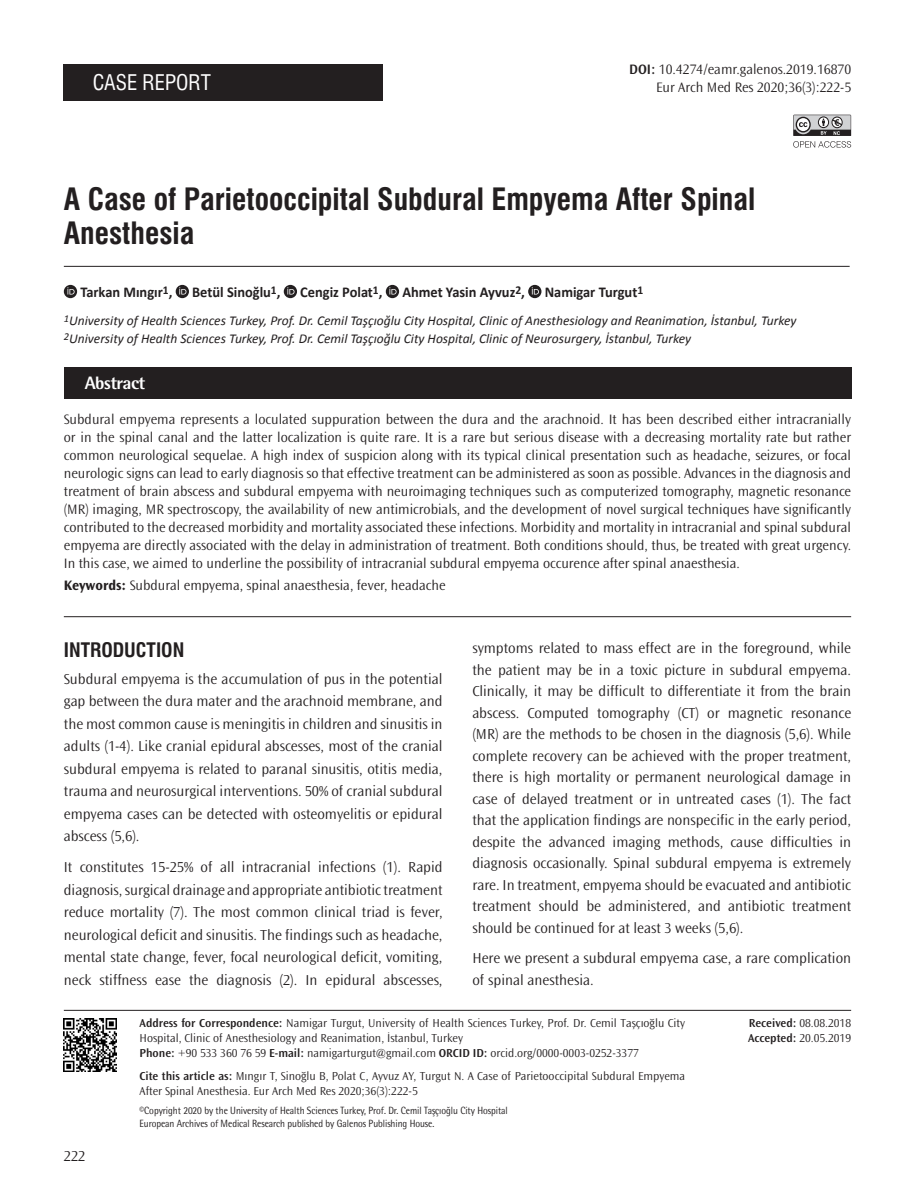
<style>
.page{position:relative;width:915px;height:1191px;background:#fff}
.page>*{position:absolute;margin:0;border:0;box-sizing:border-box;transform-origin:0 0}
.BASLIK{font:30px/34.5px "Swiss Condensed Bold Tr";color:#231f20}
.BASLIK-2{font:21px "Swiss Condensed Tr";color:#fff}
.ARA_BASLIK{font:19.5px "Swiss Condensed Bold Tr";color:#231f20}
.t1{font:800 18px "Rotis Semi Sans Std";letter-spacing:-.025em;color:#fff}
.YAZI{font:300 15px/21.5px "Ocean Sans Std";color:#231f20;text-align:justify}
.YAZARLAR{font:700 15px "Calibri";color:#231f20;scale:.96 1}
.OZET{font:300 14.25px/18px "Ocean Sans Std";color:#231f20;text-align:justify}
.SAYFA_NO{font:300 14.25px "Ocean Sans Std";color:#231f20}
.KURUM{font:italic 13.5px "Calibri";color:#231f20}
.YAZI-2{font:300 12px/15px "Ocean Sans Std";color:#231f20}
.CİTE_AS{font:300 12px/15px "Ocean Sans Std";color:#231f20}
.t2{font:10.5px "Rotis Semi Sans Std";letter-spacing:-.005em;color:#231f20;scale:.9 1}
.s1{font-weight:600}
.s2{font-weight:700}
</style>
<div class="page">
<div style="left:64px;top:367px;width:786px;height:31px;background:#231f20"></div>
<svg style="left:64px;top:285px;width:13px;height:13px"></svg>
<svg style="left:67px;top:287px;width:8px;height:7px"></svg>
<svg style="left:176px;top:285px;width:13px;height:13px"></svg>
<svg style="left:179px;top:287px;width:7px;height:7px"></svg>
<svg style="left:284px;top:285px;width:13px;height:13px"></svg>
<svg style="left:287px;top:287px;width:7px;height:7px"></svg>
<svg style="left:385px;top:285px;width:14px;height:13px"></svg>
<svg style="left:389px;top:287px;width:7px;height:7px"></svg>
<svg style="left:528px;top:285px;width:13px;height:13px"></svg>
<svg style="left:531px;top:287px;width:7px;height:7px"></svg>
<hr style="left:64px;top:266px;width:785px;height:1px;background:#231f20">
<hr style="left:64px;top:1010px;width:786px;height:1px;background:#231f20">
<hr style="left:64px;top:616px;width:786px;height:1px;background:#231f20">
<svg style="left:793px;top:115px;width:57px;height:33px"></svg>
<div style="left:64px;top:64px;width:319px;height:37px;background:#231f20"></div>
<img style="left:63px;top:1018px;width:53px;height:54px">
<p class="BASLIK-2" style="left:93px;top:70px;width:120px">CASE REPORT</p>
<p class="OZET" style="left:629px;top:61px;width:223px"><span class="s1">DOI:</span> 10.4274/eamr.galenos.2019.16870</p>
<p class="SAYFA_NO" style="left:655px;top:80px;width:196px">Eur Arch Med Res 2020;36(3):222-5</p>
<p class="BASLIK" style="left:64px;top:182px;width:692px">A Case of Parietooccipital Subdural Empyema After Spinal<br>Anesthesia</p>
<p class="YAZARLAR" style="left:80px;top:282px;width:97px">Tarkan Mıngır<sup>1</sup>,</p>
<p class="YAZARLAR" style="left:192px;top:282px;width:93px">Betül Sinoğlu<sup>1</sup>,</p>
<p class="YAZARLAR" style="left:300px;top:282px;width:87px">Cengiz Polat<sup>1</sup>,</p>
<p class="YAZARLAR" style="left:402px;top:282px;width:129px">Ahmet Yasin Ayvuz<sup>2</sup>,</p>
<p class="YAZARLAR" style="left:544px;top:282px;width:104px">Namigar Turgut<sup>1</sup></p>
<p class="KURUM" style="left:64px;top:312px;width:734px"><sup>1</sup>University of Health Sciences Turkey, Prof. Dr. Cemil Taşçıoğlu City Hospital, Clinic of Anesthesiology and Reanimation, İstanbul, Turkey</p>
<p class="KURUM" style="left:64px;top:330px;width:628px"><sup>2</sup>University of Health Sciences Turkey, Prof. Dr. Cemil Taşçıoğlu City Hospital, Clinic of Neurosurgery, İstanbul, Turkey</p>
<p class="t1" style="left:85px;top:371px;width:62px">Abstract</p>
<p class="OZET" style="left:64px;top:410px;width:788px">Subdural empyema represents a loculated suppuration between the dura and the arachnoid. It has been described either intracranially or in the spinal canal and the latter localization is quite rare. It is a rare but serious disease with a decreasing mortality rate but rather common neurological sequelae. A high index of suspicion along with its typical clinical presentation such as headache, seizures, or focal neurologic signs can lead to early diagnosis so that effective treatment can be administered as soon as possible. Advances in the diagnosis and treatment of brain abscess and subdural empyema with neuroimaging techniques such as computerized tomography, magnetic resonance (MR) imaging, MR spectroscopy, the availability of new antimicrobials, and the development of novel surgical techniques have significantly contributed to the decreased morbidity and mortality associated these infections. Morbidity and mortality in intracranial and spinal subdural empyema are directly associated with the delay in administration of treatment. Both conditions should, thus, be treated with great urgency.<br>In this case, we aimed to underline the possibility of intracranial subdural empyema occurence after spinal anaesthesia.</p>
<p class="OZET" style="left:64px;top:576px;width:383px"><span class="s2">Keywords:</span> Subdural empyema, spinal anaesthesia, fever, headache</p>
<p class="ARA_BASLIK" style="left:64px;top:638px;width:122px">INTRODUCTION</p>
<p class="YAZI" style="left:64px;top:668px;width:380px;line-height:22.5px">Subdural empyema is the accumulation of pus in the potential gap between the dura mater and the arachnoid membrane, and the most common cause is meningitis in children and sinusitis in adults (1-4). Like cranial epidural abscesses, most of the cranial subdural empyema is related to paranal sinusitis, otitis media, trauma and neurosurgical interventions. 50% of cranial subdural empyema cases can be detected with osteomyelitis or epidural abscess (5,6).</p>
<p class="YAZI" style="left:64px;top:856px;width:380px;line-height:22.5px">It constitutes 15-25% of all intracranial infections (1). Rapid diagnosis, surgical drainage and appropriate antibiotic treatment reduce mortality (7). The most common clinical triad is fever, neurological deficit and sinusitis. The findings such as headache, mental state change, fever, focal neurological deficit, vomiting, neck stiffness ease the diagnosis (2). In epidural abscesses,</p>
<p class="YAZI" style="left:472px;top:638px;width:380px">symptoms related to mass effect are in the foreground, while the patient may be in a toxic picture in subdural empyema.<br>Clinically, it may be difficult to differentiate it from the brain abscess. Computed tomography (CT) or magnetic resonance (MR) are the methods to be chosen in the diagnosis (5,6). While complete recovery can be achieved with the proper treatment, there is high mortality or permanent neurological damage in case of delayed treatment or in untreated cases (1). The fact that the application findings are nonspecific in the early period, despite the advanced imaging methods, cause difficulties in diagnosis occasionally. Spinal subdural empyema is extremely rare. In treatment, empyema should be evacuated and antibiotic treatment should be administered, and antibiotic treatment should be continued for at least 3 weeks (5,6).</p>
<p class="YAZI" style="left:472px;top:947px;width:380px">Here we present a subdural empyema case, a rare complication of spinal anesthesia.</p>
<p class="YAZI" style="left:64px;top:1146px;width:23px">222</p>
<p class="YAZI-2" style="left:139px;top:1016px;width:547px"><span class="s1">Address for Correspondence:</span> Namigar Turgut, University of Health Sciences Turkey, Prof. Dr. Cemil Taşçıoğlu City<br>Hospital, Clinic of Anesthesiology and Reanimation, İstanbul, Turkey</p>
<p class="YAZI-2" style="left:139px;top:1046px;width:500px"><span class="s1">Phone:</span> +90 533 360 76 59 <span class="s1">E-mail:</span> namigarturgut@gmail.com <span class="s1">ORCID ID:</span> orcid.org/0000-0003-0252-3377</p>
<p class="CİTE_AS" style="left:139px;top:1068px;width:547px"><span class="s1">Cite this article as:</span> Mıngır T, Sinoğlu B, Polat C, Ayvuz AY, Turgut N. A Case of Parietooccipital Subdural Empyema<br>After Spinal Anesthesia. Eur Arch Med Res 2020;36(3):222-5</p>
<p class="t2" style="left:139px;top:1104px;width:410px">©Copyright 2020 by the University of Health Sciences Turkey, Prof. Dr. Cemil Taşçıoğlu City Hospital</p>
<p class="t2" style="left:139px;top:1117px;width:329px">European Archives of Medical Research published by Galenos Publishing House.</p>
<p class="YAZI-2" style="left:748px;top:1016px;width:104px"><span class="s1">Received:</span> 08.08.2018</p>
<p class="YAZI-2" style="left:747px;top:1031px;width:105px"><span class="s1">Accepted:</span> 20.05.2019</p>
</div>
